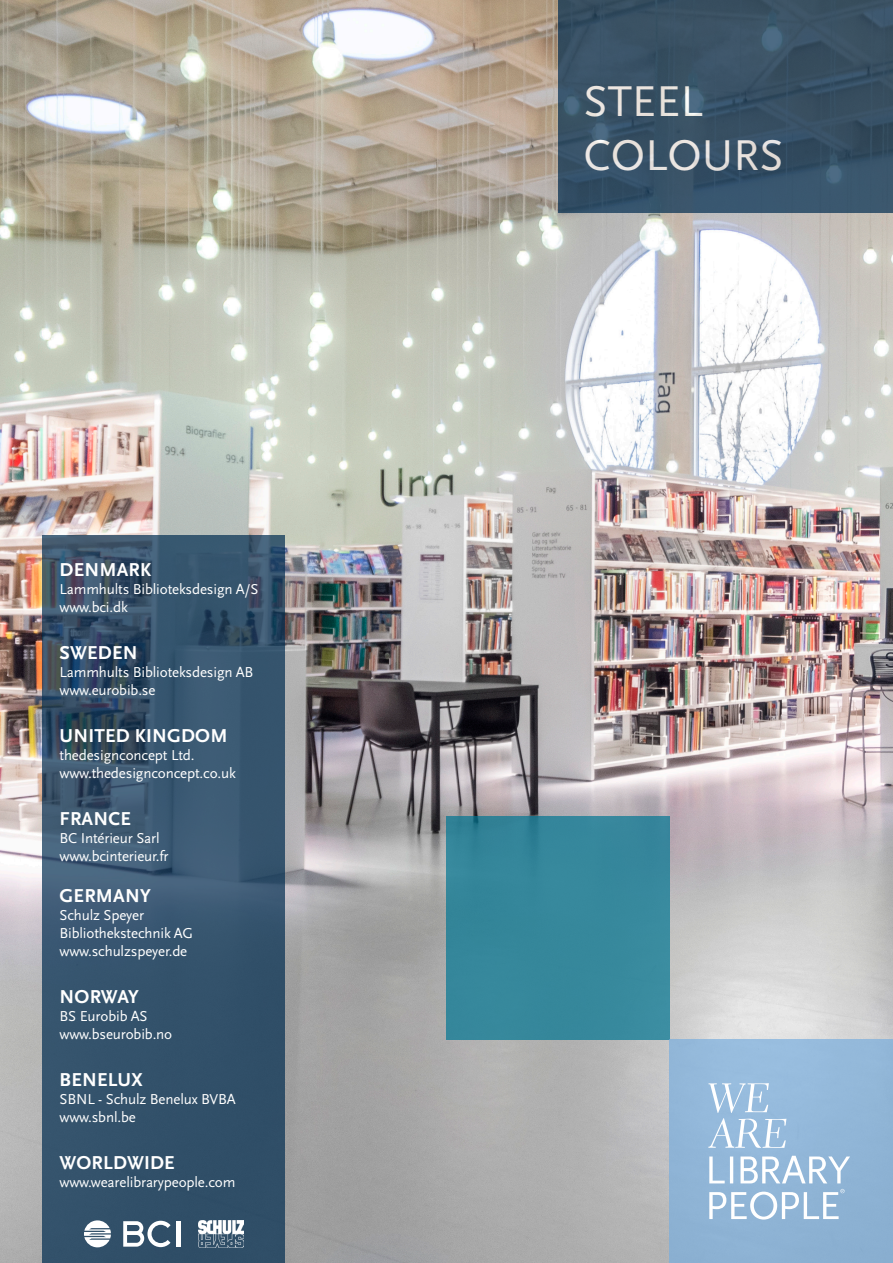
<style>
.page{position:relative;width:893px;height:1263px;background:#fff}
.page>*{position:absolute;margin:0;border:0;box-sizing:border-box;transform-origin:0 0}
.t1{font:45px/54px "Scala Sans OT";color:#fff}
.FAKTA_-_rubrik{font:700 19.5px "Scala Sans OT";letter-spacing:.01em;color:#fff}
.t2{font:15px/18px "Scala Sans OT";letter-spacing:-.01em;color:#fff}
</style>
<div class="page">
<img style="left:0;top:0;width:893px;height:1263px">
<div style="left:446px;top:816px;width:223px;height:224px;background:#36879c"></div>
<div style="left:670px;top:1040px;width:223px;height:223px;background:#90b5d7"></div>
<svg style="left:709px;top:1156px;width:141px;height:27px"></svg>
<svg style="left:709px;top:1083px;width:77px;height:65px"></svg>
<svg style="left:709px;top:1189px;width:136px;height:30px"></svg>
<svg style="left:43px;top:536px;width:242px;height:727px;background:#36536c"></svg>
<hr style="left:176px;top:1221px;width:4px;height:25px;background:#fff">
<svg style="left:123px;top:1221px;width:48px;height:26px"></svg>
<svg style="left:84px;top:1220px;width:27px;height:27px"></svg>
<img style="left:198px;top:1220px;width:46px;height:27px">
<svg style="left:558px;top:0;width:335px;height:213px;background:#375165"></svg>
<p class="FAKTA_-_rubrik" style="left:60px;top:559px;width:93px">DENMARK</p>
<p class="t2" style="left:60px;top:581px;width:201px">Lammhults Biblioteksdesign A/S</p>
<p class="t2" style="left:60px;top:599px;width:70px">www.bci.dk</p>
<p class="FAKTA_-_rubrik" style="left:60px;top:642px;width:79px">SWEDEN</p>
<p class="t2" style="left:60px;top:663px;width:195px">Lammhults Biblioteksdesign AB</p>
<p class="t2" style="left:60px;top:681px;width:98px">www.eurobib.se</p>
<p class="FAKTA_-_rubrik" style="left:60px;top:725px;width:169px">UNITED KINGDOM</p>
<p class="t2" style="left:60px;top:746px;width:136px">thedesignconcept Ltd.</p>
<p class="t2" style="left:60px;top:764px;width:178px">www.thedesignconcept.co.uk</p>
<p class="FAKTA_-_rubrik" style="left:60px;top:807px;width:73px">FRANCE</p>
<p class="t2" style="left:60px;top:829px;width:102px">BC Intérieur Sarl</p>
<p class="t2" style="left:60px;top:847px;width:111px">www.bcinterieur.fr</p>
<p class="FAKTA_-_rubrik" style="left:60px;top:885px;width:93px">GERMANY</p>
<p class="t2" style="left:60px;top:906px;width:135px">Schulz Speyer<br>Bibliothekstechnik AG</p>
<p class="t2" style="left:60px;top:942px;width:129px">www.schulzspeyer.de</p>
<p class="FAKTA_-_rubrik" style="left:60px;top:986px;width:81px">NORWAY</p>
<p class="t2" style="left:60px;top:1007px;width:89px">BS Eurobib AS</p>
<p class="t2" style="left:60px;top:1025px;width:114px">www.bseurobib.no</p>
<p class="FAKTA_-_rubrik" style="left:60px;top:1068px;width:84px">BENELUX</p>
<p class="t2" style="left:60px;top:1090px;width:178px">SBNL - Schulz Benelux BVBA</p>
<p class="t2" style="left:60px;top:1108px;width:78px">www.sbnl.be</p>
<p class="FAKTA_-_rubrik" style="left:60px;top:1151px;width:117px">WORLDWIDE</p>
<p class="t2" style="left:60px;top:1173px;width:177px">www.wearelibrarypeople.com</p>
<h1 class="t1" style="left:584px;top:75px;width:201px">STEEL<br>COLOURS</h1>
</div>
